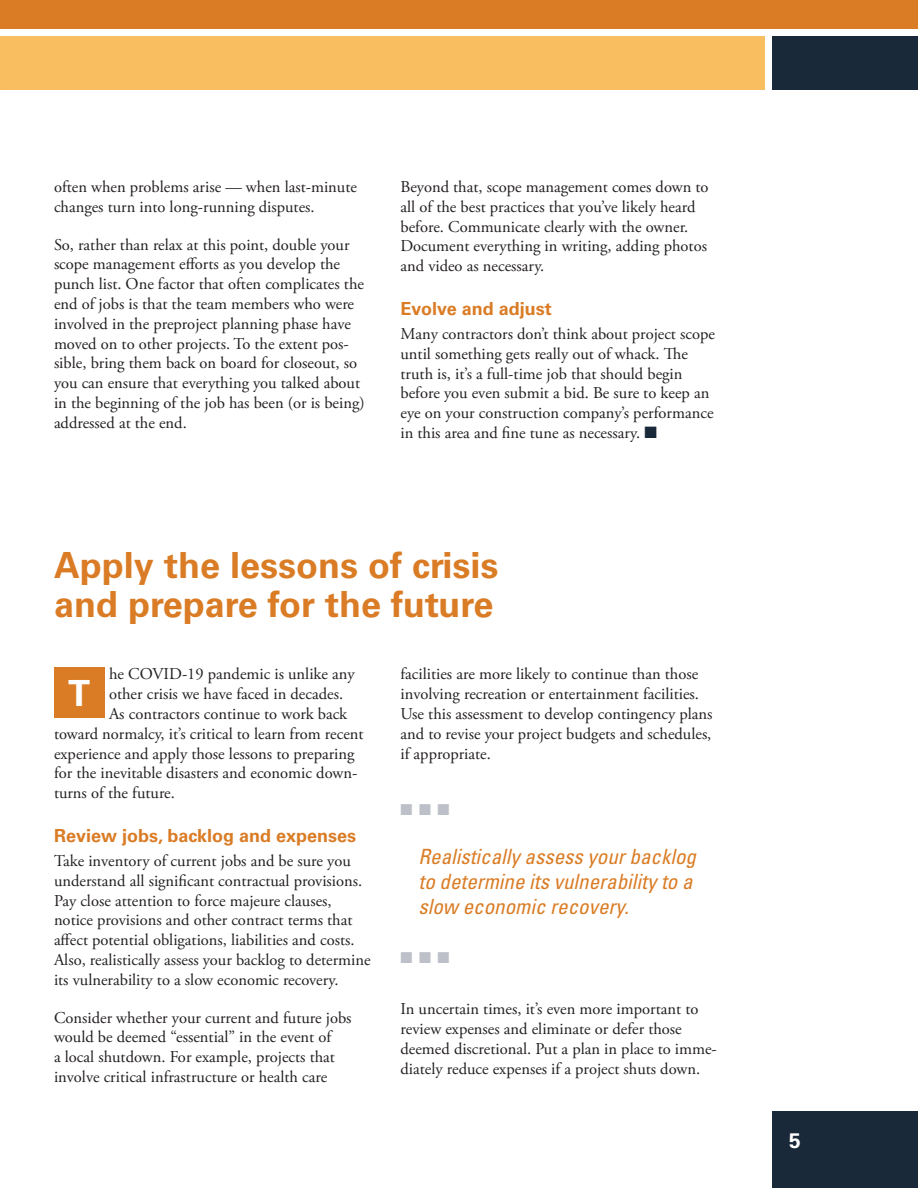
<style>
.page{position:relative;width:918px;height:1188px;background:#fff}
.page>*{position:absolute;margin:0;border:0;box-sizing:border-box;transform-origin:0 0}
.t1{font:700 36px/39px "Univers LT Std";color:#da7c25}
.t2{font:700 36px "Univers LT Std";color:#fff}
.t3{font:italic condensed 21px/25.2px "Univers LT Std";color:#da7c25}
.t4{font:700 21px "Univers LT Std";color:#fff}
.t5{font:700 18px "Univers LT Std";color:#da7c25}
.t6{font:16.5px/19.8px "Adobe Garamond Pro";color:#231f20}
.t7{font:15.75px "Zapf Dingbats ITC";color:#bdc0c8}
.s1{color:#192939}
</style>
<div class="page">
<div style="left:54px;top:668px;width:51px;height:50px;background:#da7c25"></div>
<div style="left:0;top:36px;width:765px;height:54px;background:#f8be60"></div>
<div style="left:772px;top:36px;width:146px;height:54px;background:#192939"></div>
<div style="left:0;top:0;width:918px;height:28px;background:#da7c25"></div>
<div style="left:772px;top:1112px;width:146px;height:76px;background:#192939"></div>
<p class="t6" style="left:54px;top:177px;width:305px">often when problems arise — when last-minute changes turn into long-running disputes.</p>
<p class="t6" style="left:54px;top:235px;width:312px">So, rather than relax at this point, double your scope management efforts as you develop the punch list. One factor that often complicates the end of jobs is that the team members who were involved in the preproject planning phase have moved on to other projects. To the extent pos&shy;sible, bring them back on board for closeout, so you can ensure that everything you talked about in the beginning of the job has been (or is being) addressed at the end.</p>
<p class="t6" style="left:400px;top:177px;width:310px">Beyond that, scope management comes down to all of the best practices that you’ve likely heard before. Communicate clearly with the owner.<br>Document everything in writing, adding photos and video as necessary.</p>
<p class="t5" style="left:400px;top:298px;width:153px">Evolve and adjust</p>
<p class="t6" style="left:400px;top:324px;width:316px">Many contractors don’t think about project scope until something gets really out of whack. The truth is, it’s a full-time job that should begin before you even submit a bid. Be sure to keep an eye on your construction company’s performance in this area and fine tune as necessary. <span class="s1">■</span></p>
<h1 class="t1" style="left:54px;top:546px;width:446px">Apply the lessons of crisis and prepare for the future</h1>
<p class="t6" style="left:109px;top:665px;width:247px">he COVID-19 pandemic is unlike any</p>
<p class="t6" style="left:109px;top:685px;width:236px">other crisis we have faced in decades.</p>
<p class="t6" style="left:109px;top:705px;width:240px">As contractors continue to work back</p>
<p class="t6" style="left:54px;top:724px;width:311px">toward normalcy, it’s critical to learn from recent</p>
<p class="t6" style="left:54px;top:744px;width:302px">experience and apply those lessons to preparing</p>
<p class="t6" style="left:54px;top:764px;width:305px">for the inevitable disasters and economic down-</p>
<p class="t6" style="left:54px;top:784px;width:122px">turns of the future.</p>
<p class="t5" style="left:54px;top:825px;width:304px">Review jobs, backlog and expenses</p>
<p class="t6" style="left:54px;top:852px;width:318px">Take inventory of current jobs and be sure you understand all significant contractual provisions.<br>Pay close attention to force majeure clauses, notice provisions and other contract terms that affect potential obligations, liabilities and costs.<br>Also, realistically assess your backlog to determine its vulnerability to a slow economic recovery.</p>
<p class="t6" style="left:54px;top:1008px;width:299px">Consider whether your current and future jobs would be deemed “essential” in the event of<br>a local shutdown. For example, projects that involve critical infrastructure or health care</p>
<h1 class="t2" style="left:68px;top:672px;width:23px">T</h1>
<p class="t6" style="left:400px;top:665px;width:314px">facilities are more likely to continue than those involving recreation or entertainment facilities.<br>Use this assessment to develop contingency plans and to revise your project budgets and schedules, if appropriate.</p>
<p class="t7" style="left:400px;top:802px;width:51px">■ ■ ■</p>
<p class="t3" style="left:418px;top:844px;width:279px">Realistically assess your backlog to determine its vulnerability to a slow economic recovery.</p>
<p class="t7" style="left:400px;top:950px;width:51px">■ ■ ■</p>
<p class="t6" style="left:400px;top:1000px;width:318px">In uncertain times, it’s even more important to review expenses and eliminate or defer those deemed discretional. Put a plan in place to imme&shy;diately reduce expenses if a project shuts down.</p>
<p class="t4" style="left:789px;top:1128px;width:13px">5</p>
</div>
